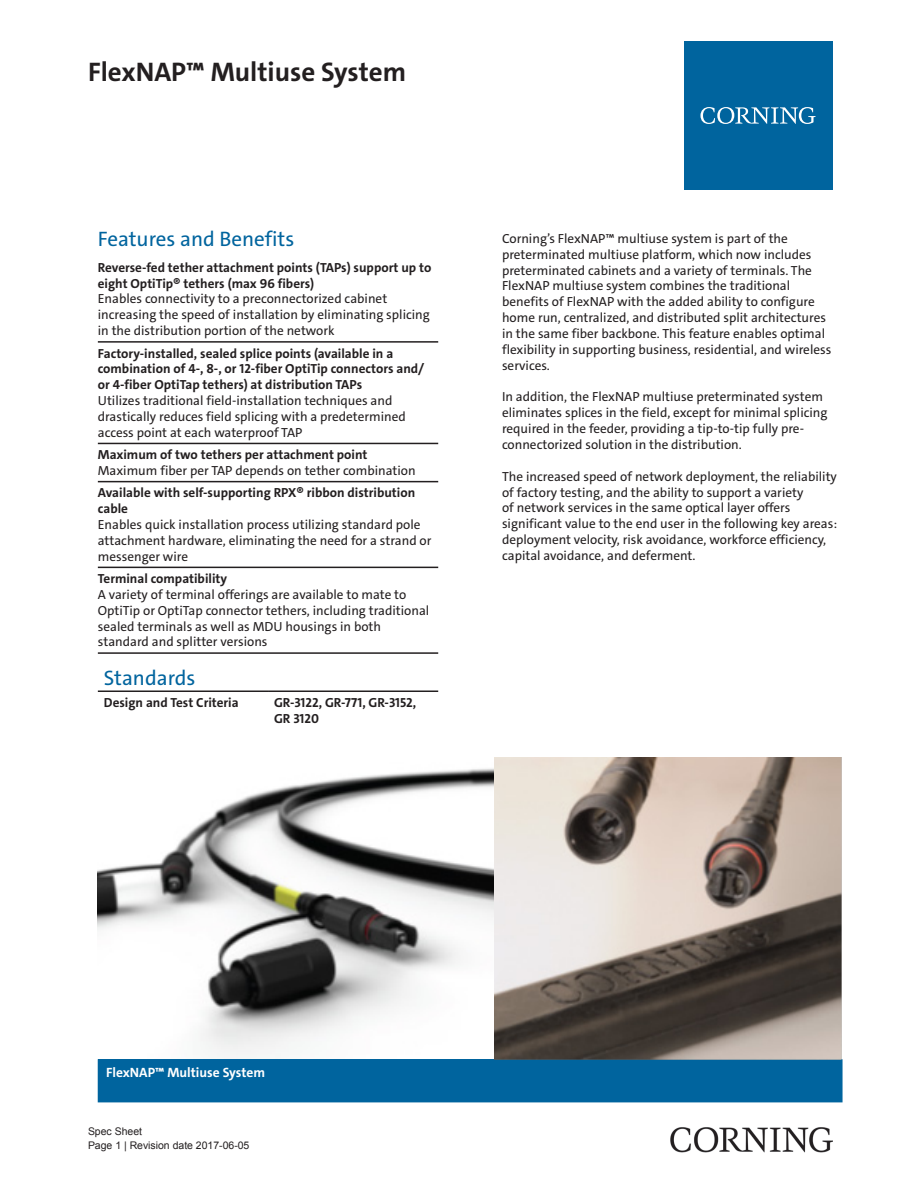
<style>
.page{position:relative;width:919px;height:1187px;background:#fff}
.page>*{position:absolute;margin:0;border:0;box-sizing:border-box;transform-origin:0 0}
.t1{font:700 27px "The Sans C4 s";color:#231f20}
.Heading_Blue{font:21px "The Sans C4 s";color:#00649e}
._9_white_bold_leadin{font:700 13.5px "The Sans C4 s";color:#fff}
.t2{font:13.2px/15.9px "The Sans C4 s";color:#231f20}
.Standard_Bold{font:700 13.2px/15.9px "The Sans C4 s";color:#231f20}
.Standard_Footer{font:10.5px "Arial";color:#231f20}
</style>
<div class="page">
<div style="left:683px;top:41px;width:149px;height:149px;background:#00649e"></div>
<svg style="left:700px;top:107px;width:115px;height:17px"></svg>
<img style="left:670px;top:1127px;width:162px;height:24px">
<hr style="left:98px;top:341px;width:340px;height:1px;background:#231f20">
<hr style="left:98px;top:442px;width:340px;height:2px;background:#231f20">
<hr style="left:98px;top:481px;width:340px;height:1px;background:#231f20">
<hr style="left:98px;top:566px;width:340px;height:2px;background:#231f20">
<hr style="left:98px;top:652px;width:340px;height:1px;background:#231f20">
<div style="left:98px;top:1059px;width:744px;height:42px;background:#00649e"></div>
<div style="left:98px;top:1059px;width:744px;height:43px;border:1px solid #00649e"></div>
<img style="left:98px;top:768px;width:396px;height:290px">
<img style="left:494px;top:757px;width:347px;height:301px">
<hr style="left:98px;top:690px;width:170px;height:2px;background:#231f20">
<hr style="left:268px;top:690px;width:170px;height:2px;background:#231f20">
<p class="t1" style="left:88px;top:54px;width:320px">FlexNAP™ Multiuse System</p>
<p class="Heading_Blue" style="left:98px;top:225px;width:198px">Features and Benefits</p>
<p class="Standard_Bold" style="left:98px;top:259px;width:335px">Reverse-fed tether attachment points (TAPs) support up to eight OptiTip® tethers (max 96 fibers)</p>
<p class="t2" style="left:98px;top:291px;width:333px">Enables connectivity to a preconnectorized cabinet increasing the speed of installation by eliminating splicing in the distribution portion of the network</p>
<p class="Standard_Bold" style="left:98px;top:345px;width:328px">Factory-installed, sealed splice points (available in a combination of 4-, 8-, or 12-fiber OptiTip connectors and/ or 4-fiber OptiTap tethers) at distribution TAPs</p>
<p class="t2" style="left:98px;top:393px;width:309px">Utilizes traditional field-installation techniques and drastically reduces field splicing with a predetermined access point at each waterproof TAP</p>
<p class="Standard_Bold" style="left:98px;top:447px;width:271px">Maximum of two tethers per attachment point</p>
<p class="t2" style="left:98px;top:462px;width:319px">Maximum fiber per TAP depends on tether combination</p>
<p class="Standard_Bold" style="left:98px;top:485px;width:319px">Available with self-supporting RPX® ribbon distribution cable</p>
<p class="t2" style="left:98px;top:516px;width:335px">Enables quick installation process utilizing standard pole attachment hardware, eliminating the need for a strand or messenger wire</p>
<p class="Standard_Bold" style="left:98px;top:570px;width:131px">Terminal compatibility</p>
<p class="t2" style="left:98px;top:586px;width:333px">A variety of terminal offerings are available to mate to OptiTip or OptiTap connector tethers, including traditional sealed terminals as well as MDU housings in both standard and splitter versions</p>
<p class="Heading_Blue" style="left:104px;top:664px;width:93px">Standards</p>
<p class="Standard_Bold" style="left:104px;top:694px;width:136px">Design and Test Criteria</p>
<p class="Standard_Bold" style="left:274px;top:694px;width:144px">GR-3122, GR-771, GR-3152,<br>GR 3120</p>
<p class="t2" style="left:502px;top:230px;width:331px">Corning’s FlexNAP™ multiuse system is part of the preterminated multiuse platform, which now includes preterminated cabinets and a variety of terminals. The FlexNAP multiuse system combines the traditional benefits of FlexNAP with the added ability to configure home run, centralized, and distributed split architectures in the same fiber backbone. This feature enables optimal flexibility in supporting business, residential, and wireless services.</p>
<p class="t2" style="left:502px;top:389px;width:327px">In addition, the FlexNAP multiuse preterminated system eliminates splices in the field, except for minimal splicing required in the feeder, providing a tip-to-tip fully pre&shy;connectorized solution in the distribution.</p>
<p class="t2" style="left:502px;top:468px;width:336px">The increased speed of network deployment, the reliability of factory testing, and the ability to support a variety<br>of network services in the same optical layer offers significant value to the end user in the following key areas: deployment velocity, risk avoidance, workforce efficiency, capital avoidance, and deferment.</p>
<p class="_9_white_bold_leadin" style="left:106px;top:1063px;width:161px">FlexNAP™ Multiuse System</p>
<p class="Standard_Footer" style="left:88px;top:1124px;width:56px">Spec Sheet</p>
<p class="Standard_Footer" style="left:88px;top:1137px;width:163px">Page 1 | Revision date 2017-06-05</p>
</div>
